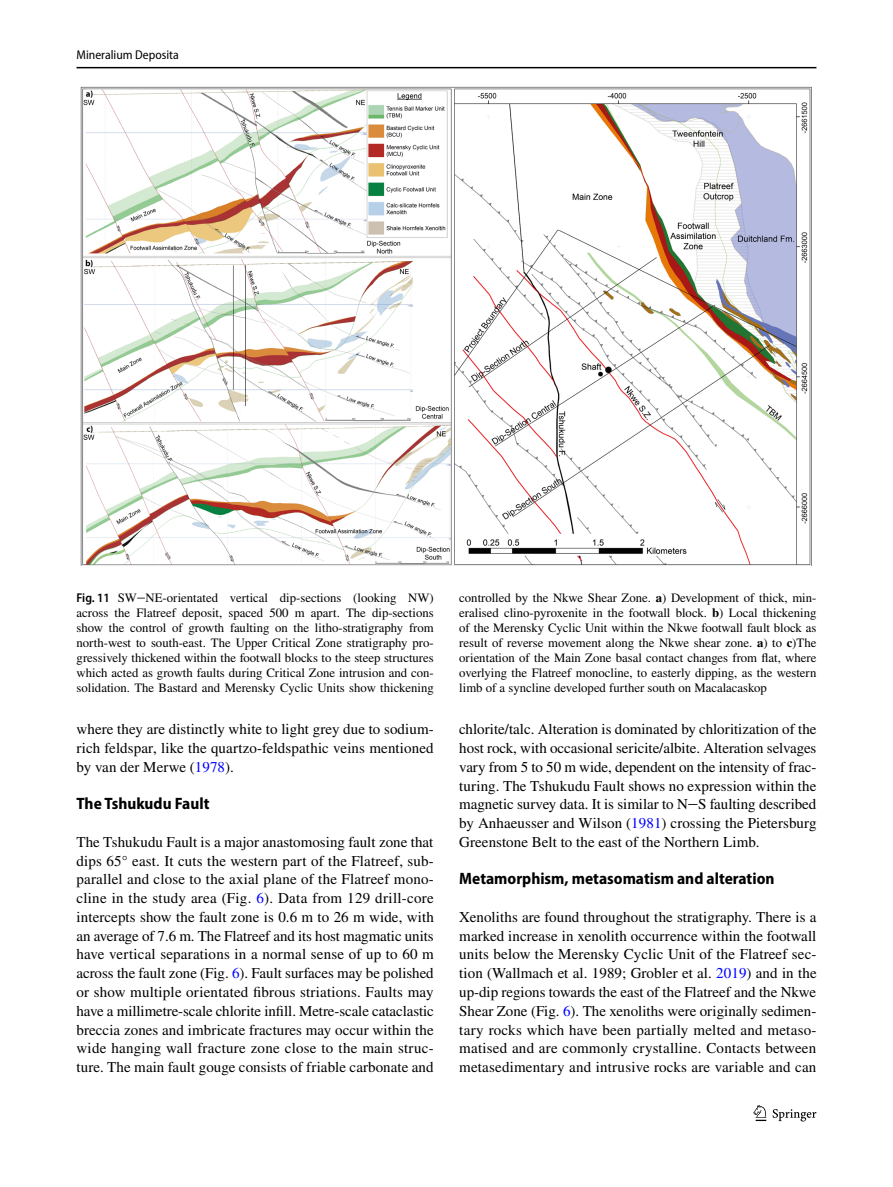
<style>
.page{position:relative;width:893px;height:1187px;background:#fff}
.page>*{position:absolute;margin:0;border:0;box-sizing:border-box;transform-origin:0 0}
.t1{font:700 semi-condensed 16.5px "Myriad Pro";color:#000}
.t2{font:15px/18.8px "STIX";letter-spacing:.005em;color:#000;text-align:justify}
.t3{font:12.75px/15px "STIX";color:#000;text-align:justify}
.t4{font:semi-condensed 12.75px "Myriad Pro";color:#000}
.s1{font-family:"Myriad Pro";font-weight:600;font-stretch:semi-condensed}
.s2{font-family:"Code 2000"}
.s3{font-weight:700}
.s4{color:#00f}
</style>
<div class="page">
<hr style="left:77px;top:67px;width:739px;height:1px;background:#000">
<svg style="left:753px;top:1105px;width:13px;height:15px"></svg>
<svg style="left:773px;top:1109px;width:43px;height:12px"></svg>
<img style="left:81px;top:87px;width:731px;height:479px">
<p class="t4" style="left:77px;top:48px;width:104px">Mineralium Deposita</p>
<p class="t3" style="left:77px;top:591px;width:359px"><span class="s1">Fig. 11</span> SW<span class="s2">‒</span>NE-orientated vertical dip-sections (looking NW) across the Flatreef deposit, spaced 500 m apart. The dip-sections show the control of growth faulting on the litho-stratigraphy from north-west to south-east. The Upper Critical Zone stratigraphy pro&shy;gressively thickened within the footwall blocks to the steep structures which acted as growth faults during Critical Zone intrusion and con&shy;solidation. The Bastard and Merensky Cyclic Units show thickening</p>
<p class="t3" style="left:459px;top:591px;width:359px">controlled by the Nkwe Shear Zone. <span class="s3">a</span>) Development of thick, min&shy;eralised clino-pyroxenite in the footwall block. <span class="s3">b</span>) Local thickening of the Merensky Cyclic Unit within the Nkwe footwall fault block as result of reverse movement along the Nkwe shear zone. <span class="s3">a</span>) to <span class="s3">c</span>)The orientation of the Main Zone basal contact changes from flat, where overlying the Flatreef monocline, to easterly dipping, as the western limb of a syncline developed further south on Macalacaskop</p>
<p class="t2" style="left:77px;top:721px;width:359px">where they are distinctly white to light grey due to sodium&shy;rich feldspar, like the quartzo-feldspathic veins mentioned by van der Merwe (<span class="s4">1978</span>).</p>
<p class="t1" style="left:77px;top:794px;width:134px">The Tshukudu Fault</p>
<p class="t2" style="left:77px;top:833px;width:359px">The Tshukudu Fault is a major anastomosing fault zone that dips 65° east. It cuts the western part of the Flatreef, sub&shy;parallel and close to the axial plane of the Flatreef mono&shy;cline in the study area (Fig. <span class="s4">6</span>). Data from 129 drill-core intercepts show the fault zone is 0.6 m to 26 m wide, with an average of 7.6 m. The Flatreef and its host magmatic units have vertical separations in a normal sense of up to 60 m across the fault zone (Fig. <span class="s4">6</span>). Fault surfaces may be polished or show multiple orientated fibrous striations. Faults may have a millimetre-scale chlorite infill. Metre-scale cataclastic breccia zones and imbricate fractures may occur within the wide hanging wall fracture zone close to the main struc&shy;ture. The main fault gouge consists of friable carbonate and</p>
<p class="t2" style="left:459px;top:721px;width:359px">chlorite/talc. Alteration is dominated by chloritization of the host rock, with occasional sericite/albite. Alteration selvages vary from 5 to 50 m wide, dependent on the intensity of frac&shy;turing. The Tshukudu Fault shows no expression within the magnetic survey data. It is similar to N<span class="s2">‒</span>S faulting described by Anhaeusser and Wilson (<span class="s4">1981</span>) crossing the Pietersburg Greenstone Belt to the east of the Northern Limb.</p>
<p class="t1" style="left:459px;top:869px;width:317px">Metamorphism, metasomatism and alteration</p>
<p class="t2" style="left:459px;top:908px;width:359px">Xenoliths are found throughout the stratigraphy. There is a marked increase in xenolith occurrence within the footwall units below the Merensky Cyclic Unit of the Flatreef sec&shy;tion (Wallmach et al. 1989; Grobler et al. <span class="s4">2019</span>) and in the up-dip regions towards the east of the Flatreef and the Nkwe Shear Zone (Fig. <span class="s4">6</span>). The xenoliths were originally sedimen&shy;tary rocks which have been partially melted and metaso&shy;matised and are commonly crystalline. Contacts between metasedimentary and intrusive rocks are variable and can</p>
</div>
